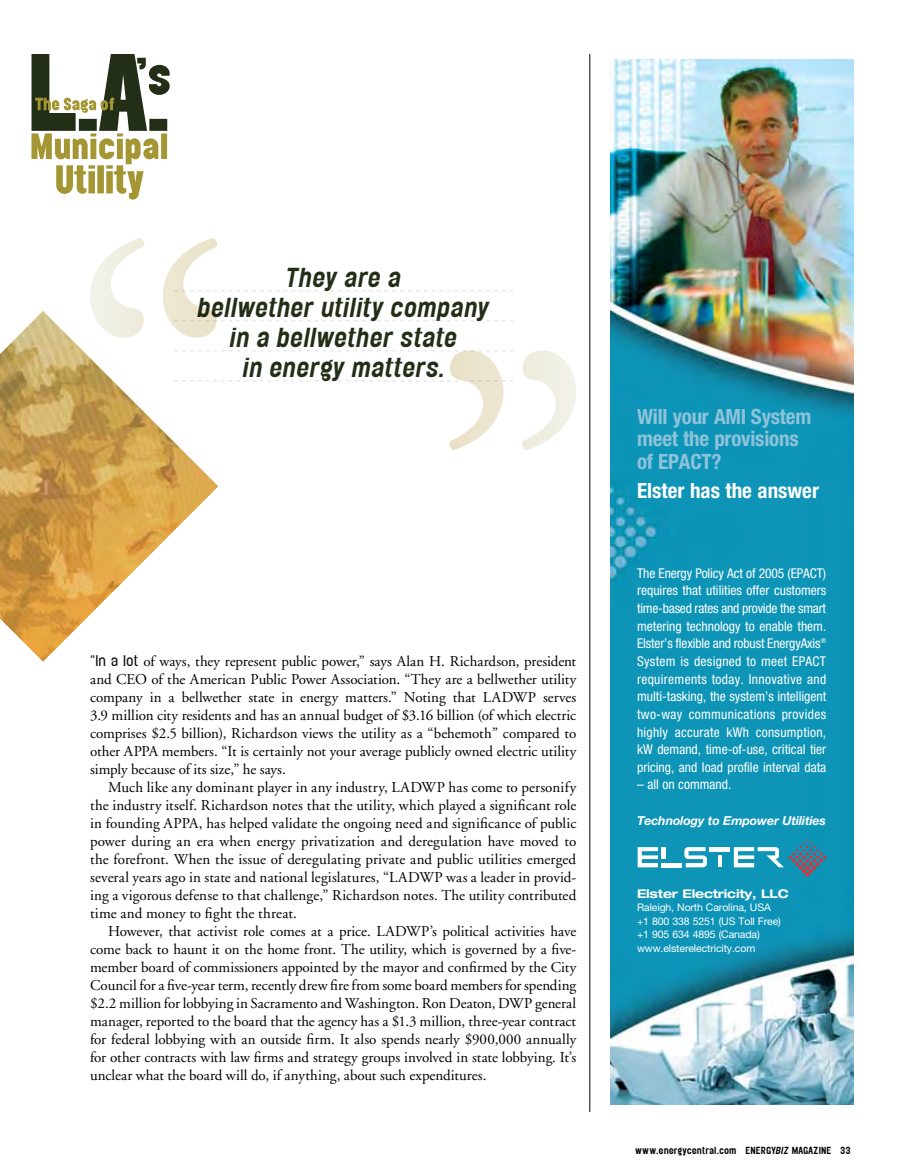
<style>
.page{position:relative;width:905px;height:1175px;background:#fff}
.page>*{position:absolute;margin:0;border:0;box-sizing:border-box;transform-origin:0 0}
.t1{font:italic 500 24px/30px "Elephant";color:#232e16;text-align:center}
.t2{font:700 condensed 21px/22.5px "Helvetica Neue";letter-spacing:-.01em;color:#8ec3da}
.t3{font:700 condensed 21px "Helvetica Neue";color:#fff}
.t4{font:15px "Adobe Garamond";color:#000}
.t5{font:condensed 13.5px/17.7px "Helvetica Neue";color:#fff;text-align:justify}
.t6{font:italic 700 12.3px "Helvetica Neue";letter-spacing:-.01em;color:#fff}
.t7{font:700 expanded 12px "Helvetica Neue";letter-spacing:-.015em;color:#fff}
.t8{font:10.5px/13.5px "Helvetica Neue";letter-spacing:-.01em;color:#fff}
.t9{font:500 9px "Elephant";color:#000}
.s1{font-family:"Elephant";font-weight:300;font-size:13.5px}
.s2{font-style:italic}
</style>
<div class="page">
<svg style="left:32px;top:54px;width:138px;height:146px"></svg>
<svg style="left:90px;top:238px;width:423px;height:84px"></svg>
<svg style="left:221px;top:350px;width:355px;height:100px"></svg>
<hr style="left:589px;top:54px;width:1px;height:1058px;background:#000">
<img style="left:610px;top:60px;width:244px;height:1044px">
<img style="left:0;top:311px;width:218px;height:350px">
<h1 class="t1" style="left:197px;top:263px;width:294px">They are a<br>bellwether utility company in a bellwether state<br>in energy matters.</h1>
<p class="t4" style="left:90px;top:653px;width:487px"><span class="s1">“In a lot</span> of ways, they represent public power,” says Alan H. Richardson, president</p>
<p class="t4" style="left:90px;top:671px;width:488px">and CEO of the American Public Power Association. “They are a bellwether utility</p>
<p class="t4" style="left:90px;top:689px;width:487px">company in a bellwether state in energy matters.” Noting that LADWP serves</p>
<p class="t4" style="left:90px;top:707px;width:487px">3.9 million city residents and has an annual budget of $3.16 billion (of which electric</p>
<p class="t4" style="left:90px;top:725px;width:487px">comprises $2.5 billion), Richardson views the utility as a “behemoth” compared to</p>
<p class="t4" style="left:90px;top:743px;width:487px">other APPA members. “It is certainly not your average publicly owned electric utility</p>
<p class="t4" style="left:90px;top:761px;width:197px">simply because of its size,” he says.</p>
<p class="t4" style="left:108px;top:779px;width:470px">Much like any dominant player in any industry, LADWP has come to personify</p>
<p class="t4" style="left:90px;top:797px;width:487px">the industry itself. Richardson notes that the utility, which played a significant role</p>
<p class="t4" style="left:90px;top:815px;width:488px">in founding APPA, has helped validate the ongoing need and significance of public</p>
<p class="t4" style="left:90px;top:833px;width:487px">power during an era when energy privatization and deregulation have moved to</p>
<p class="t4" style="left:90px;top:851px;width:487px">the forefront. When the issue of deregulating private and public utilities emerged</p>
<p class="t4" style="left:90px;top:869px;width:488px">several years ago in state and national legislatures, “LADWP was a leader in provid-</p>
<p class="t4" style="left:90px;top:887px;width:488px">ing a vigorous defense to that challenge,” Richardson notes. The utility contributed</p>
<p class="t4" style="left:90px;top:905px;width:208px">time and money to fight the threat.</p>
<p class="t4" style="left:108px;top:923px;width:469px">However, that activist role comes at a price. LADWP’s political activities have</p>
<p class="t4" style="left:90px;top:941px;width:488px">come back to haunt it on the home front. The utility, which is governed by a five-</p>
<p class="t4" style="left:90px;top:959px;width:487px">member board of commissioners appointed by the mayor and confirmed by the City</p>
<p class="t4" style="left:90px;top:977px;width:487px">Council for a five-year term, recently drew fire from some board members for spending</p>
<p class="t4" style="left:90px;top:995px;width:487px">$2.2 million for lobbying in Sacramento and Washington. Ron Deaton, DWP general</p>
<p class="t4" style="left:90px;top:1013px;width:487px">manager, reported to the board that the agency has a $1.3 million, three-year contract</p>
<p class="t4" style="left:90px;top:1031px;width:487px">for federal lobbying with an outside firm. It also spends nearly $900,000 annually</p>
<p class="t4" style="left:90px;top:1049px;width:487px">for other contracts with law firms and strategy groups involved in state lobbying. It’s</p>
<p class="t4" style="left:90px;top:1067px;width:398px">unclear what the board will do, if anything, about such expenditures.</p>
<p class="t2" style="left:637px;top:404px;width:176px">Will your AMI System meet the provisions of EPACT?</p>
<p class="t3" style="left:637px;top:478px;width:183px">Elster has the answer</p>
<p class="t5" style="left:637px;top:564px;width:191px">The Energy Policy Act of 2005 (EPACT) requires that utilities offer customers time-based rates and provide the smart metering technology to enable them.<br>Elster’s flexible and robust EnergyAxis<sup>® </sup>System is designed to meet EPACT requirements today. Innovative and multi-tasking, the system’s intelligent two-way communications provides highly accurate kWh consumption, kW demand, time-of-use, critical tier pricing, and load profile interval data</p>
<p class="t5" style="left:637px;top:775px;width:96px">– all on command.</p>
<p class="t6" style="left:637px;top:812px;width:190px">Technology to Empower Utilities</p>
<p class="t7" style="left:637px;top:886px;width:153px">Elster Electricity, LLC</p>
<p class="t8" style="left:637px;top:900px;width:145px">Raleigh, North Carolina, USA +1 800 338 5251 (US Toll Free) +1 905 634 4895 (Canada) www.elsterelectricity.com</p>
<p class="t9" style="left:635px;top:1145px;width:217px">www.energycentral.com Energy<span class="s2">Biz</span> magazine 33</p>
</div>
